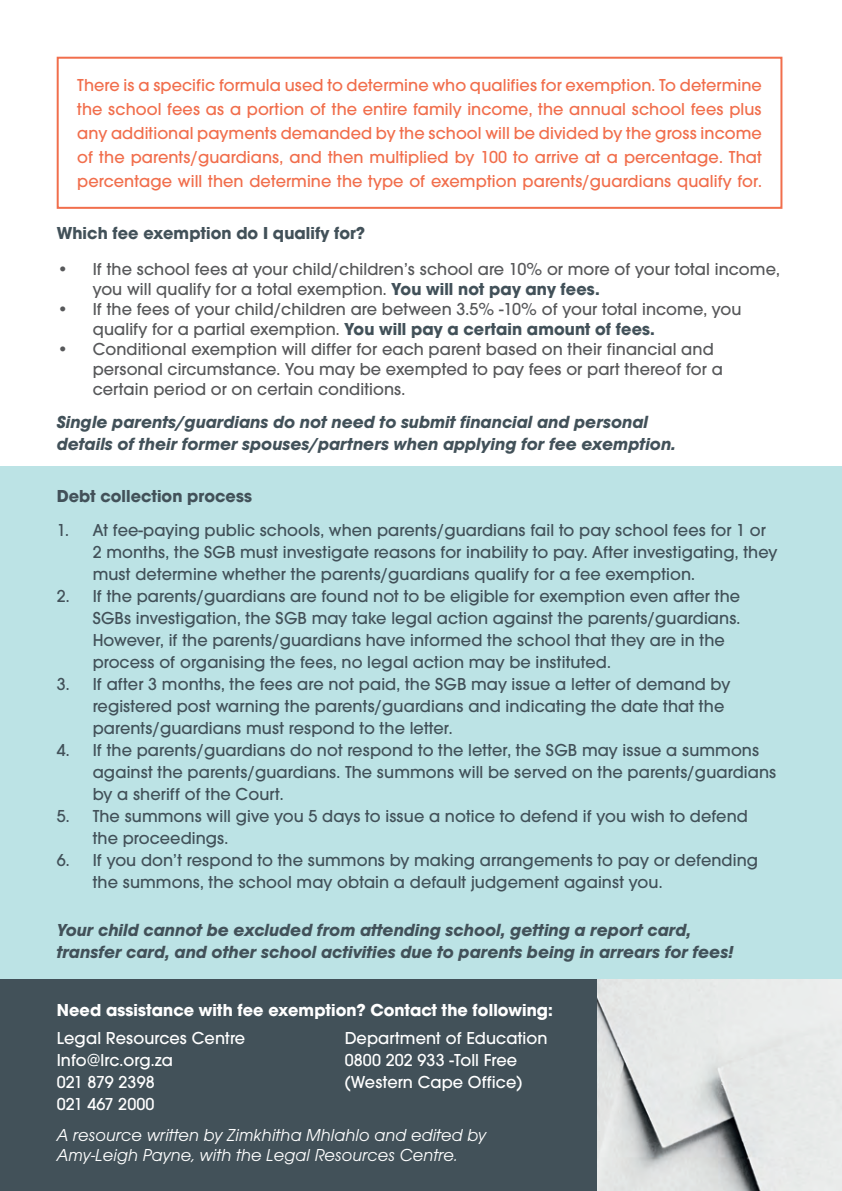
<style>
.page{position:relative;width:842px;height:1191px;background:#fff}
.page>*{position:absolute;margin:0;border:0;box-sizing:border-box;transform-origin:0 0}
.t1{font:500 18px/22px "Avant Garde Gothic Itc T";letter-spacing:.005em;color:#425159}
.t2{font:500 18px/20px "Avant Garde Gothic Itc T";letter-spacing:.005em;color:#57585a}
.t3{font:500 18px/24px "Avant Garde Gothic Itc T";letter-spacing:.005em;color:#f16e4c;text-align:justify}
.t4{font:italic 700 18px/22px "Avant Garde Gothic Itc T";letter-spacing:.005em;color:#425159}
.t5{font:500 18px "Avant Garde Gothic Itc T";letter-spacing:.005em;color:#fff}
.t6{font:italic 18px/19.6px "Avant Garde Gothic Itc T";letter-spacing:.005em;color:#fff}
.t7{font:700 18px "Avant Garde Gothic Itc T";letter-spacing:.005em;color:#425159}
.t8{font:700 18px "Avant Garde Gothic Itc T";letter-spacing:.005em;color:#fff}
.s1{font-weight:700;color:#425159}
</style>
<div class="page">
<hr style="left:841px;top:132px;width:1px;height:487px;background:#425159">
<div style="left:0;top:979px;width:822px;height:212px;background:#425159"></div>
<div style="left:0;top:466px;width:842px;height:513px;background:#bce3e5"></div>
<div style="left:57px;top:57px;width:725px;height:152px;border:2px solid #f16e4c"></div>
<img style="left:597px;top:979px;width:245px;height:212px">
<p class="t3" style="left:77px;top:73px;width:686px">There is a specific formula used to determine who qualifies for exemption. To determine the school fees as a portion of the entire family income, the annual school fees plus any additional payments demanded by the school will be divided by the gross income of the parents/guardians, and then multiplied by 100 to arrive at a percentage. That percentage will then determine the type of exemption parents/guardians qualify for.</p>
<p class="t7" style="left:57px;top:222px;width:310px">Which fee exemption do I qualify for?</p>
<p class="t2" style="left:93px;top:259px;width:689px;text-indent:-36px">• If the school fees at your child/children’s school are 10% or more of your total income, you will qualify for a total exemption. <span class="s1">You will not pay any fees.</span></p>
<p class="t2" style="left:93px;top:299px;width:650px;text-indent:-36px">• If the fees of your child/children are between 3.5% -10% of your total income, you qualify for a partial exemption. <span class="s1">You will pay a certain amount of fees.</span></p>
<p class="t2" style="left:93px;top:339px;width:632px;text-indent:-36px">• Conditional exemption will differ for each parent based on their financial and personal circumstance. You may be exempted to pay fees or part thereof for a certain period or on certain conditions.</p>
<p class="t4" style="left:57px;top:410px;width:621px">Single parents/guardians do not need to submit financial and personal details of their former spouses/partners when applying for fee exemption.</p>
<p class="t7" style="left:57px;top:485px;width:197px">Debt collection process</p>
<p class="t1" style="left:93px;top:519px;width:686px;text-indent:-36px">1. At fee-paying public schools, when parents/guardians fail to pay school fees for 1 or<br>2 months, the SGB must investigate reasons for inability to pay. After investigating, they must determine whether the parents/guardians qualify for a fee exemption.</p>
<p class="t1" style="left:93px;top:585px;width:649px;text-indent:-36px">2. If the parents/guardians are found not to be eligible for exemption even after the SGBs investigation, the SGB may take legal action against the parents/guardians.<br>However, if the parents/guardians have informed the school that they are in the process of organising the fees, no legal action may be instituted.</p>
<p class="t1" style="left:93px;top:673px;width:639px;text-indent:-36px">3. If after 3 months, the fees are not paid, the SGB may issue a letter of demand by registered post warning the parents/guardians and indicating the date that the parents/guardians must respond to the letter.</p>
<p class="t1" style="left:93px;top:739px;width:685px;text-indent:-36px">4. If the parents/guardians do not respond to the letter, the SGB may issue a summons against the parents/guardians. The summons will be served on the parents/guardians by a sheriff of the Court.</p>
<p class="t1" style="left:93px;top:805px;width:657px;text-indent:-36px">5. The summons will give you 5 days to issue a notice to defend if you wish to defend the proceedings.</p>
<p class="t1" style="left:93px;top:849px;width:667px;text-indent:-36px">6. If you don’t respond to the summons by making arrangements to pay or defending the summons, the school may obtain a default judgement against you.</p>
<p class="t4" style="left:57px;top:918px;width:678px">Your child cannot be excluded from attending school, getting a report card, transfer card, and other school activities due to parents being in arrears for fees!</p>
<p class="t8" style="left:57px;top:999px;width:498px">Need assistance with fee exemption? Contact the following:</p>
<p class="t5" style="left:57px;top:1027px;width:190px">Legal Resources Centre</p>
<p class="t5" style="left:345px;top:1027px;width:204px">Department of Education</p>
<p class="t5" style="left:57px;top:1049px;width:118px">Info@lrc.org.za</p>
<p class="t5" style="left:345px;top:1049px;width:174px">0800 202 933 -Toll Free</p>
<p class="t5" style="left:57px;top:1071px;width:100px">021 879 2398</p>
<p class="t5" style="left:345px;top:1071px;width:179px">(Western Cape Office)</p>
<p class="t5" style="left:57px;top:1093px;width:99px">021 467 2000</p>
<p class="t6" style="left:57px;top:1125px;width:431px">A resource written by Zimkhitha Mhlahlo and edited by<br>Amy-Leigh Payne, with the Legal Resources Centre.</p>
</div>
